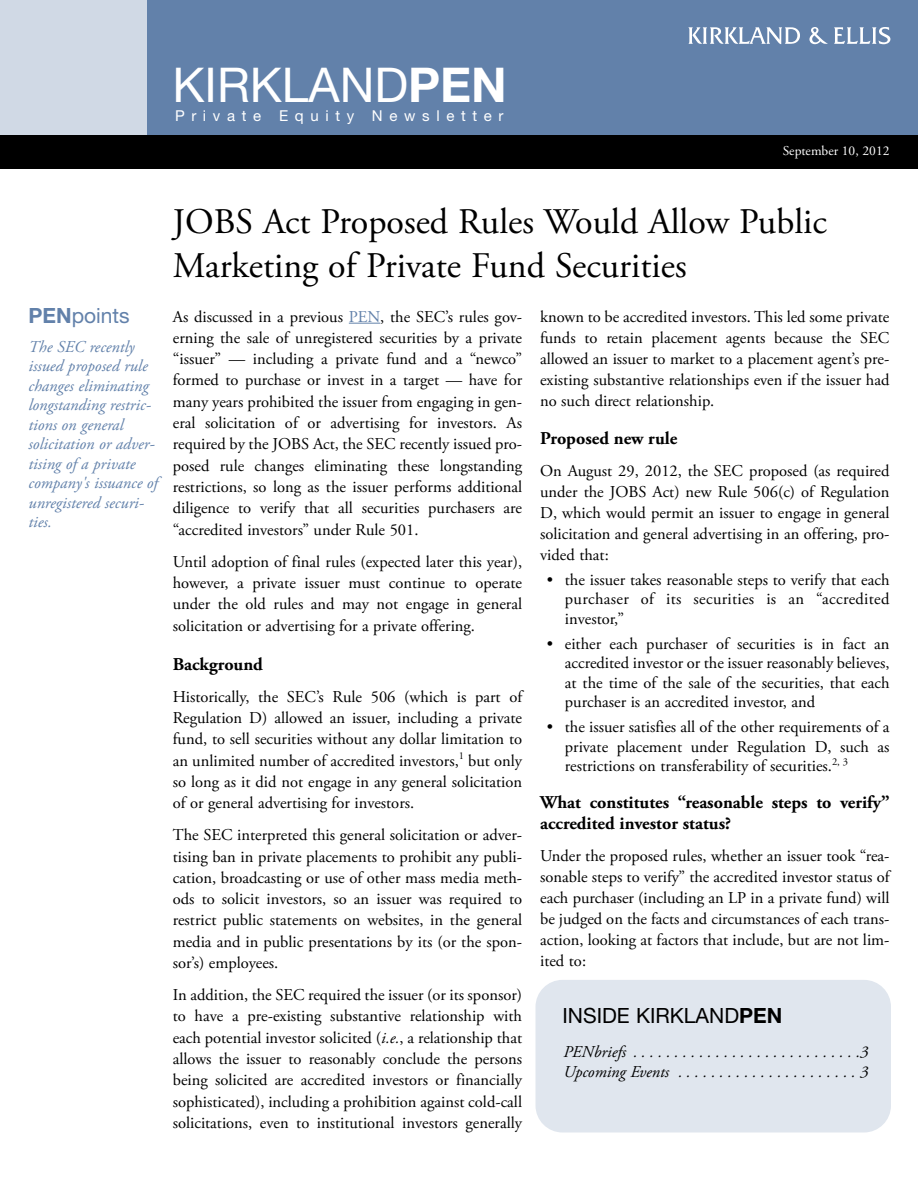
<style>
.page{position:relative;width:918px;height:1188px;background:#fff}
.page>*{position:absolute;margin:0;border:0;box-sizing:border-box;transform-origin:0 0}
.t1{font:48px "Helvetica Neue LT Std";color:#fff}
.t2{font:36px/43.2px "Adobe Garamond Pro";color:#000}
.t3{font:21px "Helvetica Neue LT Std";color:#000}
.t4{font:21px "Helvetica Neue LT Std";color:#6281aa}
.t5{font:700 18px/21px "Adobe Garamond Pro";color:#000}
.t6{font:16.5px/21.3px "Adobe Garamond Pro";color:#000;text-align:justify}
.t7{font:italic 16.5px/19.5px "Adobe Garamond Pro";color:#6281aa}
.t8{font:italic 16.5px/19.8px "Adobe Garamond Pro";color:#000}
.t9{font:15px "Helvetica Neue LT Std";letter-spacing:.445em;color:#fff}
.t10{font:13.5px "Adobe Garamond Pro";color:#fff}
.s1{font-weight:700}
.s2{color:#6281aa}
.s3{font-style:italic}
</style>
<div class="page">
<div style="left:119px;top:0;width:799px;height:135px;background:#6281aa"></div>
<div style="left:0;top:0;width:146px;height:135px;background:#d0d9e5"></div>
<div style="left:0;top:135px;width:918px;height:34px;background:#000"></div>
<hr style="left:349px;top:323px;width:31px;height:1px;background:#6281aa">
<div style="left:536px;top:980px;width:355px;height:152px;background:#e0e6ee;border-radius:27px"></div>
<svg style="left:688px;top:27px;width:202px;height:17px"></svg>
<h1 class="t1" style="left:173px;top:67px;width:336px">KIRKLAND<span class="s1">PEN</span></h1>
<p class="t9" style="left:175px;top:110px;width:330px">Private Equity Newsletter</p>
<p class="t10" style="left:783px;top:145px;width:108px">September 10, 2012</p>
<p class="t4" style="left:28px;top:308px;width:103px"><span class="s1">PEN</span>points</p>
<p class="t7" style="left:28px;top:338px;width:131px">The SEC recently issued proposed rule changes eliminating longstanding restric&shy;tions on general solicitation or adver&shy;tising of a private company's issuance of unregistered securi&shy;ties.</p>
<h2 class="t2" style="left:173px;top:204px;width:656px">JOBS Act Proposed Rules Would Allow Public<br>Marketing of Private Fund Securities</h2>
<p class="t6" style="left:173px;top:307px;width:351px">As discussed in a previous <span class="s2">PEN</span>, the SEC’s rules gov&shy;erning the sale of unregistered securities by a private “issuer” — including a private fund and a “newco” formed to purchase or invest in a target — have for many years prohibited the issuer from engaging in gen&shy;eral solicitation of or advertising for investors. As required by the JOBS Act, the SEC recently issued pro&shy;posed rule changes eliminating these longstanding restrictions, so long as the issuer performs additional diligence to verify that all securities purchasers are “accredited investors” under Rule 501.</p>
<p class="t6" style="left:173px;top:552px;width:351px">Until adoption of final rules (expected later this year), however, a private issuer must continue to operate under the old rules and may not engage in general solicitation or advertising for a private offering.</p>
<p class="t5" style="left:173px;top:655px;width:92px">Background</p>
<p class="t6" style="left:173px;top:687px;width:351px">Historically, the SEC’s Rule 506 (which is part of Regulation D) allowed an issuer, including a private fund, to sell securities without any dollar limitation to an unlimited number of accredited investors,<sup>1</sup> but only so long as it did not engage in any general solicitation of or general advertising for investors.</p>
<p class="t6" style="left:173px;top:826px;width:351px">The SEC interpreted this general solicitation or adver&shy;tising ban in private placements to prohibit any publi&shy;cation, broadcasting or use of other mass media meth&shy;ods to solicit investors, so an issuer was required to restrict public statements on websites, in the general media and in public presentations by its (or the spon&shy;sor’s) employees.</p>
<p class="t6" style="left:173px;top:986px;width:351px">In addition, the SEC required the issuer (or its sponsor) to have a pre-existing substantive relationship with each potential investor solicited (<span class="s3">i.e.</span>, a relationship that allows the issuer to reasonably conclude the persons being solicited are accredited investors or financially sophisticated), including a prohibition against cold-call solicitations, even to institutional investors generally</p>
<p class="t6" style="left:540px;top:307px;width:351px">known to be accredited investors. This led some private funds to retain placement agents because the SEC allowed an issuer to market to a placement agent’s pre&shy;existing substantive relationships even if the issuer had no such direct relationship.</p>
<p class="t5" style="left:540px;top:430px;width:139px">Proposed new rule</p>
<p class="t6" style="left:540px;top:462px;width:351px">On August 29, 2012, the SEC proposed (as required under the JOBS Act) new Rule 506(c) of Regulation D, which would permit an issuer to engage in general solicitation and general advertising in an offering, pro&shy;vided that:</p>
<p class="t6" style="left:565px;top:571px;width:326px;line-height:19.5px;text-indent:-18px">• the issuer takes reasonable steps to verify that each purchaser of its securities is an “accredited investor,”</p>
<p class="t6" style="left:565px;top:635px;width:326px;line-height:19.5px;text-indent:-18px">• either each purchaser of securities is in fact an accredited investor or the issuer reasonably believes, at the time of the sale of the securities, that each purchaser is an accredited investor, and</p>
<p class="t6" style="left:565px;top:719px;width:326px;line-height:19.5px;text-indent:-18px">• the issuer satisfies all of the other requirements of a private placement under Regulation D, such as restrictions on transferability of securities.<sup>2,</sup> <sup>3</sup></p>
<p class="t5" style="left:540px;top:794px;width:351px">What constitutes “reasonable steps to verify” accredited investor status?</p>
<p class="t6" style="left:540px;top:847px;width:351px">Under the proposed rules, whether an issuer took “rea&shy;sonable steps to verify” the accredited investor status of each purchaser (including an LP in a private fund) will be judged on the facts and circumstances of each trans&shy;action, looking at factors that include, but are not lim&shy;ited to:</p>
<p class="t3" style="left:562px;top:1008px;width:221px">INSIDE KIRKLAND<span class="s1">PEN</span></p>
<p class="t8" style="left:563px;top:1043px;width:307px">PENbriefs . . . . . . . . . . . . . . . . . . . . . . . . . . . .3<br>Upcoming Events . . . . . . . . . . . . . . . . . . . . . . 3</p>
</div>
